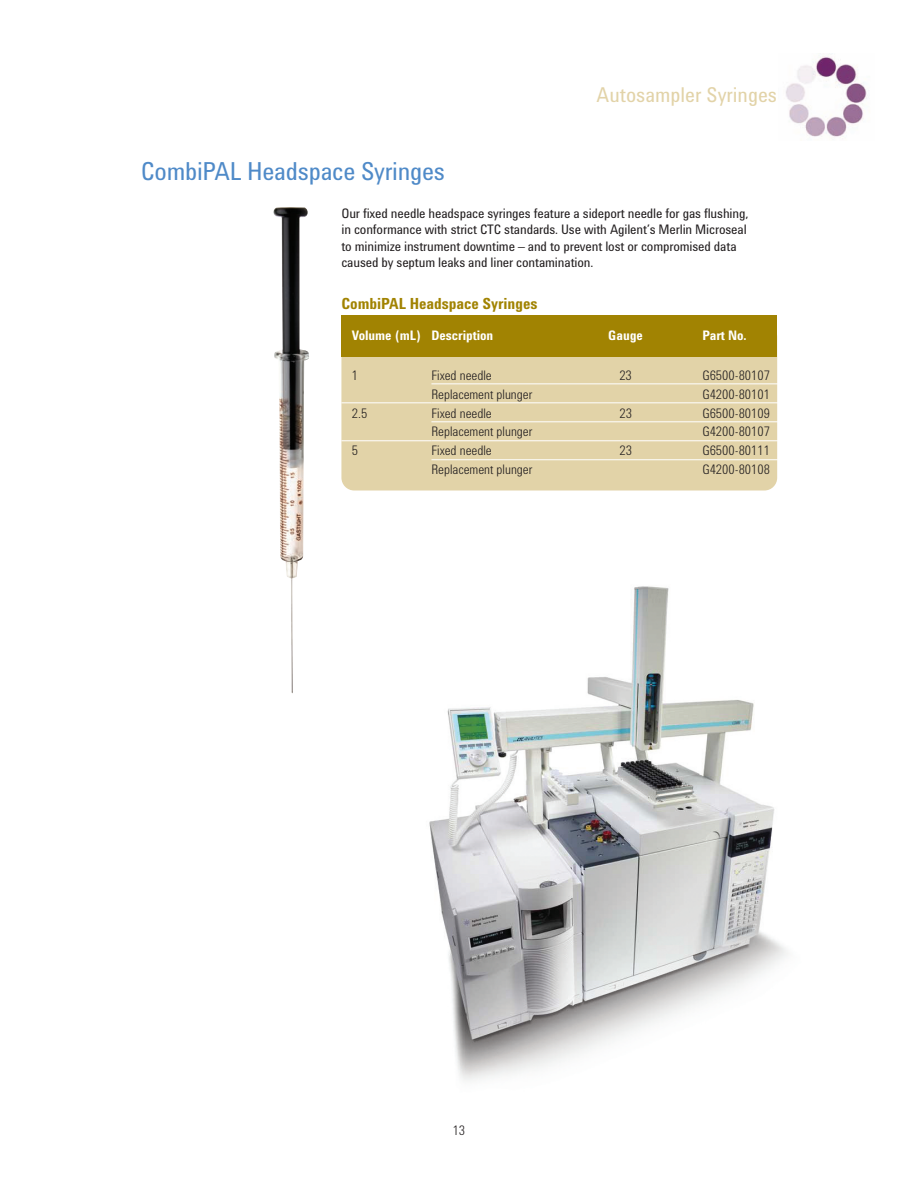
<style>
.page{position:relative;width:918px;height:1188px;background:#fff}
.page>*{position:absolute;margin:0;border:0;box-sizing:border-box;transform-origin:0 0}
.t1{font:25.5px "Agilent Cond";letter-spacing:-.01em;color:#4f8ac8}
.t2{font:21px "Agilent Cond";color:#e2d3a8}
.t3{font:700 15.75px "Agilent Cond";letter-spacing:-.005em;color:#a18302}
.t4{font:13.5px/16.5px "Agilent Cond";letter-spacing:-.01em;color:#231f20}
.t5{font:300 13.5px "Agilent Cond";color:#231f20}
.t6{font:700 13.5px "Agilent Cond";letter-spacing:-.005em;color:#fff}
</style>
<div class="page">
<img style="left:786px;top:53px;width:81px;height:84px">
<img style="left:429px;top:586px;width:359px;height:495px">
<div style="left:341px;top:324px;width:436px;height:166px;background:#e2d3a8;border-radius:13px"></div>
<div style="left:341px;top:316px;width:436px;height:41px;background:#a18302"></div>
<img style="left:273px;top:207px;width:36px;height:486px">
<hr style="left:341px;top:402px;width:90px;height:1px;background:#fff">
<hr style="left:431px;top:383px;width:357px;height:1px;background:#fff">
<hr style="left:431px;top:402px;width:357px;height:1px;background:#fff">
<hr style="left:341px;top:440px;width:90px;height:1px;background:#fff">
<hr style="left:431px;top:421px;width:357px;height:1px;background:#fff">
<hr style="left:431px;top:440px;width:357px;height:1px;background:#fff">
<hr style="left:431px;top:459px;width:357px;height:1px;background:#fff">
<h2 class="t2" style="left:597px;top:87px;width:182px">Autosampler Syringes</h2>
<h1 class="t1" style="left:141px;top:162px;width:306px">CombiPAL Headspace Syringes</h1>
<p class="t4" style="left:341px;top:206px;width:408px">Our fixed needle headspace syringes feature a sideport needle for gas flushing, in conformance with strict CTC standards. Use with Agilent’s Merlin Microseal to minimize instrument downtime – and to prevent lost or compromised data caused by septum leaks and liner contamination.</p>
<p class="t3" style="left:341px;top:298px;width:198px">CombiPAL Headspace Syringes</p>
<p class="t6" style="left:352px;top:331px;width:143px">Volume (mL) Description</p>
<p class="t6" style="left:608px;top:331px;width:36px">Gauge</p>
<p class="t6" style="left:702px;top:331px;width:46px">Part No.</p>
<p class="t5" style="left:352px;top:370px;width:8px">1</p>
<p class="t5" style="left:431px;top:370px;width:62px">Fixed needle</p>
<p class="t5" style="left:619px;top:370px;width:14px">23</p>
<p class="t5" style="left:702px;top:370px;width:69px">G6500-80107</p>
<p class="t5" style="left:431px;top:389px;width:102px">Replacement plunger</p>
<p class="t5" style="left:702px;top:389px;width:69px">G4200-80101</p>
<p class="t5" style="left:352px;top:408px;width:17px">2.5</p>
<p class="t5" style="left:431px;top:408px;width:62px">Fixed needle</p>
<p class="t5" style="left:619px;top:408px;width:14px">23</p>
<p class="t5" style="left:702px;top:408px;width:69px">G6500-80109</p>
<p class="t5" style="left:431px;top:427px;width:102px">Replacement plunger</p>
<p class="t5" style="left:702px;top:427px;width:69px">G4200-80107</p>
<p class="t5" style="left:352px;top:446px;width:8px">5</p>
<p class="t5" style="left:431px;top:446px;width:62px">Fixed needle</p>
<p class="t5" style="left:619px;top:446px;width:14px">23</p>
<p class="t5" style="left:702px;top:446px;width:69px">G6500-80111</p>
<p class="t5" style="left:431px;top:465px;width:102px">Replacement plunger</p>
<p class="t5" style="left:702px;top:465px;width:69px">G4200-80108</p>
<p class="t5" style="left:453px;top:1125px;width:14px">13</p>
</div>
